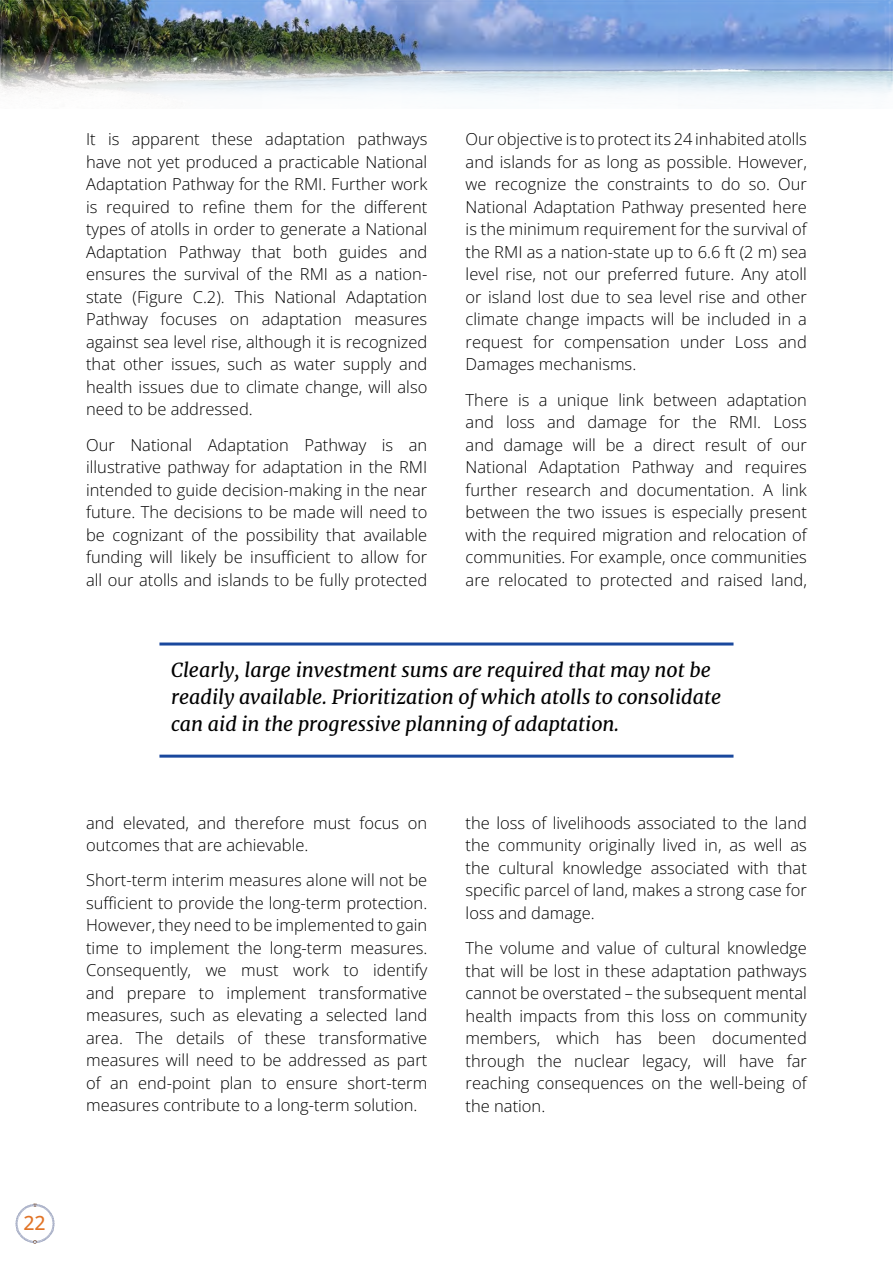
<style>
.page{position:relative;width:893px;height:1263px;background:#fff}
.page>*{position:absolute;margin:0;border:0;box-sizing:border-box;transform-origin:0 0}
.t1{font:italic 19.5px/27px "Merriweather";color:#000}
.t2{font:500 19.5px "Open Sans";color:#e17427}
.t3{font:300 16.5px/22.5px "Open Sans";color:#000;text-align:justify}
</style>
<div class="page">
<img style="left:0;top:0;width:893px;height:95px">
<svg style="left:15px;top:1203px;width:40px;height:41px"></svg>
<hr style="left:159px;top:642px;width:574px;height:3px;background:#1a489d">
<hr style="left:159px;top:755px;width:574px;height:3px;background:#1a489d">
<p class="t2" style="left:23px;top:1209px;width:24px">22</p>
<p class="t3" style="left:86px;top:128px;width:343px">It is apparent these adaptation pathways have not yet produced a practicable National Adaptation Pathway for the RMI. Further work is required to refine them for the different types of atolls in order to generate a National Adaptation Pathway that both guides and ensures the survival of the RMI as a nation&shy;state (Figure C.2). This National Adaptation Pathway focuses on adaptation measures against sea level rise, although it is recognized that other issues, such as water supply and health issues due to climate change, will also need to be addressed.</p>
<p class="t3" style="left:86px;top:433px;width:343px">Our National Adaptation Pathway is an illustrative pathway for adaptation in the RMI intended to guide decision-making in the near future. The decisions to be made will need to be cognizant of the possibility that available funding will likely be insufficient to allow for all our atolls and islands to be fully protected</p>
<p class="t3" style="left:466px;top:128px;width:343px">Our objective is to protect its 24 inhabited atolls and islands for as long as possible. However, we recognize the constraints to do so. Our National Adaptation Pathway presented here is the minimum requirement for the survival of the RMI as a nation-state up to 6.6 ft (2 m) sea level rise, not our preferred future. Any atoll or island lost due to sea level rise and other climate change impacts will be included in a request for compensation under Loss and Damages mechanisms.</p>
<p class="t3" style="left:466px;top:388px;width:343px">There is a unique link between adaptation and loss and damage for the RMI. Loss and damage will be a direct result of our National Adaptation Pathway and requires further research and documentation. A link between the two issues is especially present with the required migration and relocation of communities. For example, once communities are relocated to protected and raised land,</p>
<p class="t1" style="left:171px;top:656px;width:551px">Clearly, large investment sums are required that may not be readily available. Prioritization of which atolls to consolidate can aid in the progressive planning of adaptation.</p>
<p class="t3" style="left:86px;top:811px;width:343px">and elevated, and therefore must focus on outcomes that are achievable.</p>
<p class="t3" style="left:86px;top:869px;width:343px">Short-term interim measures alone will not be sufficient to provide the long-term protection.<br>However, they need to be implemented to gain time to implement the long-term measures.<br>Consequently, we must work to identify and prepare to implement transformative measures, such as elevating a selected land area. The details of these transformative measures will need to be addressed as part of an end-point plan to ensure short-term measures contribute to a long-term solution.</p>
<p class="t3" style="left:466px;top:811px;width:343px">the loss of livelihoods associated to the land the community originally lived in, as well as the cultural knowledge associated with that specific parcel of land, makes a strong case for loss and damage.</p>
<p class="t3" style="left:466px;top:936px;width:343px">The volume and value of cultural knowledge that will be lost in these adaptation pathways cannot be overstated – the subsequent mental health impacts from this loss on community members, which has been documented through the nuclear legacy, will have far reaching consequences on the well-being of the nation.</p>
</div>
